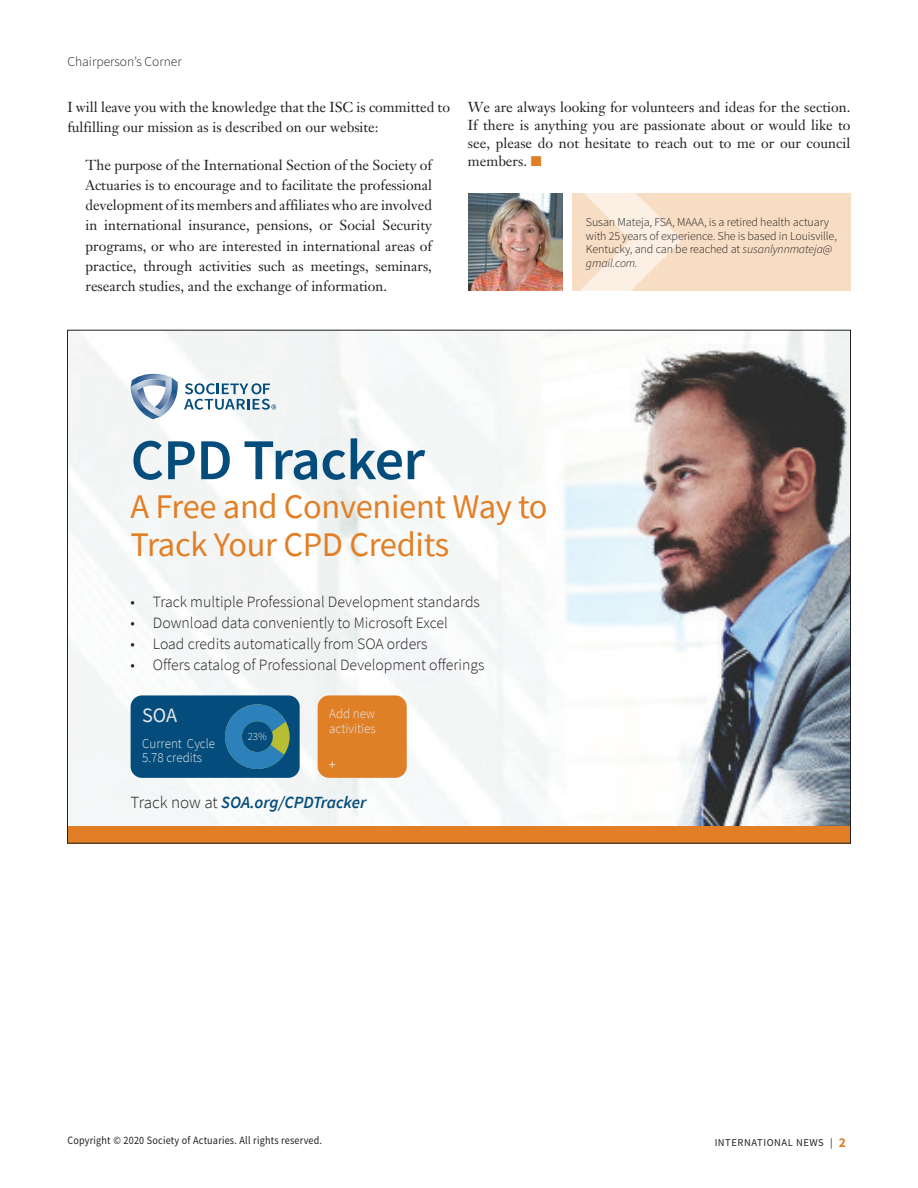
<style>
.page{position:relative;width:918px;height:1188px;background:#fff}
.page>*{position:absolute;margin:0;border:0;box-sizing:border-box;transform-origin:0 0}
.t1{font:600 57.9px "Source Sans Pro";letter-spacing:-.01em;color:#044c7b}
.t2{font:34.5px/38.5px "Source Sans Pro";letter-spacing:-.01em;color:#e27f26}
.t3{font:20.4px "Source Sans Pro";color:#e6e7e9}
.t4{font:italic 600 17.1px "Source Sans Pro";color:#044c7b}
.t5{font:300 15.75px "Source Sans Pro";color:#231f20}
.t6{font:14.25px/20.1px "Janson Text LT Std";color:#231f20;text-align:justify}
.t7{font:300 13.5px/14.4px "Source Sans Pro";color:#e6e7e9;scale:.96 1}
.t8{font:300 13.5px "Source Sans Pro";color:#231f20}
.t9{font:13.5px "Source Sans Pro";color:#e6e7e9;scale:.96 1}
.t10{font:300 12px/13.5px "Source Sans Pro";letter-spacing:-.01em;color:#231f20}
.t11{font:11.25px "Source Sans Pro";letter-spacing:.02em;color:#231f20;scale:.9 1}
.t12{font:300 10.8px "Source Sans Pro";color:#e6e7e9}
.t13{font:10.5px "Source Sans Pro";letter-spacing:.05em;color:#231f20}
.s1{color:#df7f26}
.s2{font-style:italic}
.s3{font-weight:300;font-style:normal;color:#231f20}
.s4{font-weight:700;font-size:13.5px;color:#df7f26}
</style>
<div class="page">
<div style="left:572px;top:194px;width:278px;height:97px;background:#f7ddc3"></div>
<svg style="left:580px;top:193px;width:102px;height:98px"></svg>
<img style="left:468px;top:194px;width:94px;height:97px">
<img style="left:69px;top:332px;width:780px;height:494px">
<img style="left:131px;top:374px;width:41px;height:3px">
<img style="left:173px;top:378px;width:5px;height:39px">
<img style="left:131px;top:417px;width:35px;height:2px">
<svg style="left:131px;top:377px;width:42px;height:40px"></svg>
<svg style="left:184px;top:383px;width:92px;height:27px"></svg>
<div style="left:68px;top:826px;width:782px;height:17px;background:#e27f26"></div>
<div style="left:131px;top:695px;width:169px;height:83px;background:#044c7b;border-radius:11px"></div>
<svg style="left:225px;top:704px;width:65px;height:65px"></svg>
<div style="left:318px;top:695px;width:89px;height:83px;background:#df7f26;border-radius:11px"></div>
<p class="t8" style="left:68px;top:54px;width:116px">Chairperson’s Corner</p>
<p class="t6" style="left:68px;top:97px;width:384px">I will leave you with the knowledge that the ISC is committed to fulfilling our mission as is described on our website:</p>
<p class="t6" style="left:85px;top:155px;width:348px">The purpose of the International Section of the Society of Actuaries is to encourage and to facilitate the professional development of its members and affiliates who are involved in international insurance, pensions, or Social Security programs, or who are interested in international areas of practice, through activities such as meetings, seminars, research studies, and the exchange of information.</p>
<p class="t6" style="left:468px;top:98px;width:384px;line-height:18px">We are always looking for volunteers and ideas for the section.<br>If there is anything you are passionate about or would like to see, please do not hesitate to reach out to me or our council members. <span class="s1">■</span></p>
<p class="t10" style="left:586px;top:216px;width:253px">Susan Mateja, FSA, MAAA, is a retired health actuary with 25 years of experience. She is based in Louisville, Kentucky, and can be reached at <span class="s2">susanlynnmateja@ gmail.com.</span></p>
<h1 class="t1" style="left:131px;top:422px;width:296px">CPD Tracker</h1>
<h2 class="t2" style="left:131px;top:487px;width:419px">A Free and Convenient Way to<br>Track Your CPD Credits</h2>
<p class="t5" style="left:131px;top:592px;width:351px">• Track multiple Professional Development standards</p>
<p class="t5" style="left:131px;top:613px;width:319px">• Download data conveniently to Microsoft Excel</p>
<p class="t5" style="left:131px;top:634px;width:299px">• Load credits automatically from SOA orders</p>
<p class="t5" style="left:131px;top:655px;width:355px">• Offers catalog of Professional Development offerings</p>
<h3 class="t3" style="left:142px;top:702px;width:37px">SOA</h3>
<p class="t7" style="left:142px;top:736px;width:78px">Current Cycle<br>5.78 credits</p>
<p class="t7" style="left:329px;top:707px;width:50px">Add new activities</p>
<p class="t9" style="left:329px;top:756px;width:8px">+</p>
<p class="t4" style="left:131px;top:791px;width:237px"><span class="s3">Track now at</span> SOA.org/CPDTracker</p>
<p class="t12" style="left:248px;top:730px;width:21px">23%</p>
<p class="t11" style="left:68px;top:1133px;width:284px">Copyright © 2020 Society of Actuaries. All rights reserved.</p>
<p class="t13" style="left:715px;top:1136px;width:133px">INTERNATIONAL NEWS | <span class="s4">2</span></p>
</div>
